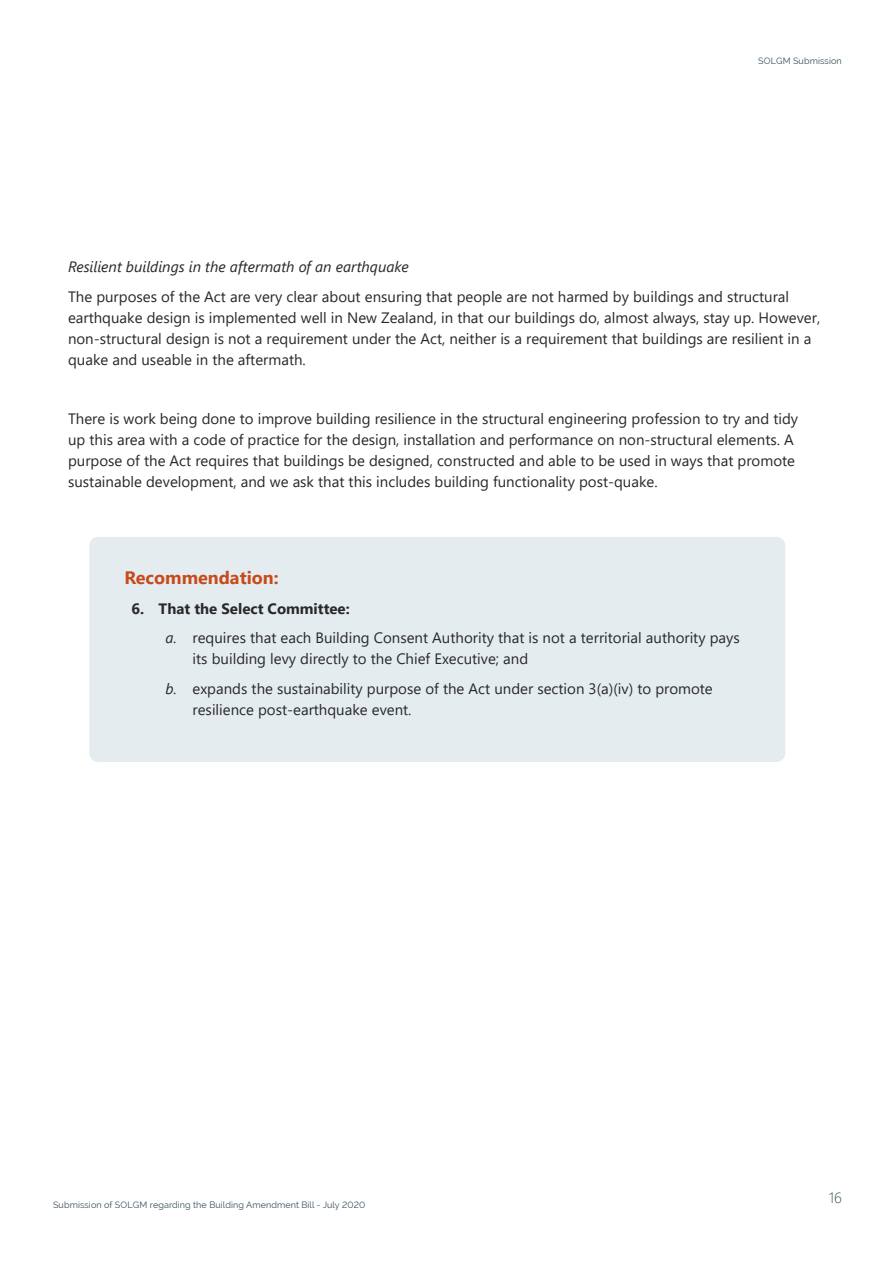
<style>
.page{position:relative;width:893px;height:1263px;background:#fff}
.page>*{position:absolute;margin:0;border:0;box-sizing:border-box;transform-origin:0 0}
.t1{font:700 18px "Segoe UI";color:#c74a1b}
.t2{font:15px/21px "Segoe UI";color:#292829}
.t3{font:italic 15px "Segoe UI";color:#292829}
.t4{font:300 15px "Segoe UI";color:#384f5a}
.t5{font:9px "Raleway";letter-spacing:.01em;color:#384f5a}
.s1{font-weight:700}
.s2{font-style:italic}
</style>
<div class="page">
<div style="left:89px;top:537px;width:696px;height:225px;background:#e5ecef;border-radius:9px"></div>
<p class="t5" style="left:758px;top:55px;width:85px">SOLGM Submission</p>
<p class="t3" style="left:68px;top:259px;width:342px">Resilient buildings in the aftermath of an earthquake</p>
<p class="t2" style="left:68px;top:285px;width:754px">The purposes of the Act are very clear about ensuring that people are not harmed by buildings and structural earthquake design is implemented well in New Zealand, in that our buildings do, almost always, stay up. However, non-structural design is not a requirement under the Act, neither is a requirement that buildings are resilient in a quake and useable in the aftermath.</p>
<p class="t2" style="left:68px;top:407px;width:732px">There is work being done to improve building resilience in the structural engineering profession to try and tidy up this area with a code of practice for the design, installation and performance on non-structural elements. A purpose of the Act requires that buildings be designed, constructed and able to be used in ways that promote sustainable development, and we ask that this includes building functionality post-quake.</p>
<p class="t1" style="left:125px;top:561px;width:155px">Recommendation:</p>
<p class="t2" style="left:166px;top:592px;width:576px;line-height:29.5px;text-indent:-34px"><span class="s1">6. That the Select Committee:<br></span><span class="s2">a.</span> requires that each Building Consent Authority that is not a territorial authority pays</p>
<p class="t2" style="left:166px;top:643px;width:549px;line-height:29.5px;text-indent:27px">its building levy directly to the Chief Executive; and<br><span class="s2">b.</span> expands the sustainability purpose of the Act under section 3(a)(iv) to promote</p>
<p class="t2" style="left:193px;top:697px;width:220px">resilience post-earthquake event.</p>
<p class="t5" style="left:53px;top:1199px;width:314px">Submission of SOLGM regarding the Building Amendment Bill - July 2020</p>
<p class="t4" style="left:829px;top:1183px;width:15px">16</p>
</div>
